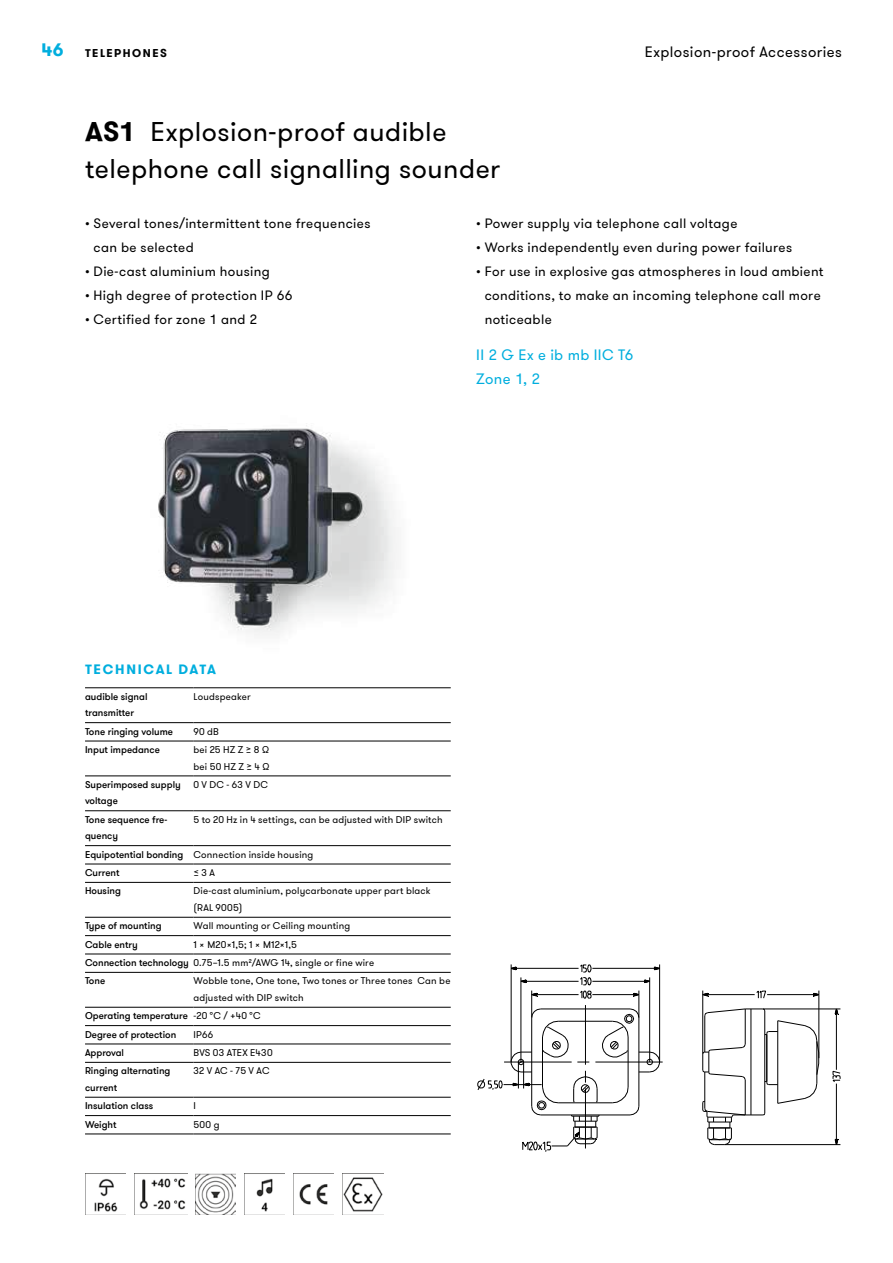
<style>
.page{position:relative;width:893px;height:1263px;background:#fff}
.page>*{position:absolute;margin:0;border:0;box-sizing:border-box;transform-origin:0 0}
.t1{font:27px/37.5px "GT Walsheim Pro";letter-spacing:.015em;color:#000}
.t2{font:700 18px "GT Walsheim Pro";color:#00aede}
.t3{font:15px "GT Walsheim Pro";letter-spacing:.03em;color:#000}
.t4{font:15px/24px "GT Walsheim Pro";letter-spacing:.03em;color:#00aede}
.t5{font:13.5px/24px "GT Walsheim Pro";letter-spacing:.03em;color:#000}
.t6{font:700 13.5px "GT Walsheim Pro";letter-spacing:.12em;color:#00aede}
.t7{font:700 11.25px "GT Walsheim Pro";letter-spacing:.135em;color:#000}
.t8{font:9.75px/16.5px "GT Walsheim Pro";letter-spacing:.02em;color:#000}
.t9{font:500 9.75px/16.5px "GT Walsheim Pro";color:#000}
.t10{font:9.75px/16.5px "GT Walsheim Pro";letter-spacing:.14em;color:#000}
.t11{font:9.75px "GT Walsheim Pro";letter-spacing:.255em;color:#000}
.s1{font-weight:700}
.s2{font-weight:400}
.s3{font-weight:500}
</style>
<div class="page">
<img style="left:85px;top:425px;width:325px;height:351px">
<hr style="left:504px;top:1062px;width:68px;height:1px;background:#000">
<hr style="left:595px;top:1062px;width:68px;height:1px;background:#000">
<hr style="left:702px;top:990px;width:1px;height:64px;background:#000">
<hr style="left:819px;top:990px;width:1px;height:68px;background:#000">
<hr style="left:703px;top:994px;width:52px;height:1px;background:#000">
<hr style="left:767px;top:994px;width:52px;height:1px;background:#000">
<svg style="left:756px;top:990px;width:10px;height:8px"></svg>
<svg style="left:702px;top:993px;width:7px;height:4px"></svg>
<svg style="left:813px;top:993px;width:6px;height:4px"></svg>
<hr style="left:763px;top:1009px;width:77px;height:1px;background:#000">
<hr style="left:725px;top:1144px;width:115px;height:1px;background:#000">
<hr style="left:836px;top:1009px;width:1px;height:61px;background:#000">
<hr style="left:836px;top:1083px;width:1px;height:61px;background:#000">
<svg style="left:832px;top:1071px;width:8px;height:11px"></svg>
<svg style="left:835px;top:1009px;width:4px;height:6px"></svg>
<svg style="left:835px;top:1139px;width:4px;height:6px"></svg>
<hr style="left:504px;top:1084px;width:38px;height:1px;background:#000">
<svg style="left:478px;top:1079px;width:24px;height:11px"></svg>
<svg style="left:511px;top:964px;width:149px;height:188px"></svg>
<svg style="left:702px;top:1009px;width:117px;height:136px"></svg>
<hr style="left:85px;top:687px;width:108px;height:1px;background:#000">
<hr style="left:193px;top:687px;width:258px;height:1px;background:#000">
<hr style="left:85px;top:722px;width:108px;height:1px;background:#000">
<hr style="left:193px;top:722px;width:258px;height:1px;background:#000">
<hr style="left:85px;top:741px;width:108px;height:1px;background:#000">
<hr style="left:193px;top:741px;width:258px;height:1px;background:#000">
<hr style="left:85px;top:776px;width:108px;height:1px;background:#000">
<hr style="left:193px;top:776px;width:258px;height:1px;background:#000">
<hr style="left:85px;top:810px;width:108px;height:1px;background:#000">
<hr style="left:193px;top:810px;width:258px;height:1px;background:#000">
<hr style="left:85px;top:845px;width:108px;height:1px;background:#000">
<hr style="left:193px;top:845px;width:258px;height:1px;background:#000">
<hr style="left:85px;top:864px;width:108px;height:1px;background:#000">
<hr style="left:193px;top:864px;width:258px;height:1px;background:#000">
<hr style="left:85px;top:882px;width:108px;height:1px;background:#000">
<hr style="left:193px;top:882px;width:258px;height:1px;background:#000">
<hr style="left:85px;top:917px;width:108px;height:1px;background:#000">
<hr style="left:193px;top:917px;width:258px;height:1px;background:#000">
<hr style="left:85px;top:935px;width:108px;height:1px;background:#000">
<hr style="left:193px;top:935px;width:258px;height:1px;background:#000">
<hr style="left:85px;top:954px;width:108px;height:1px;background:#000">
<hr style="left:193px;top:954px;width:258px;height:1px;background:#000">
<hr style="left:85px;top:972px;width:108px;height:1px;background:#000">
<hr style="left:193px;top:972px;width:258px;height:1px;background:#000">
<hr style="left:85px;top:1007px;width:108px;height:1px;background:#000">
<hr style="left:193px;top:1007px;width:258px;height:1px;background:#000">
<hr style="left:85px;top:1025px;width:108px;height:1px;background:#000">
<hr style="left:193px;top:1025px;width:258px;height:1px;background:#000">
<hr style="left:85px;top:1044px;width:108px;height:1px;background:#000">
<hr style="left:193px;top:1044px;width:258px;height:1px;background:#000">
<hr style="left:85px;top:1062px;width:108px;height:1px;background:#000">
<hr style="left:193px;top:1062px;width:258px;height:1px;background:#000">
<hr style="left:85px;top:1097px;width:108px;height:1px;background:#000">
<hr style="left:193px;top:1097px;width:258px;height:1px;background:#000">
<hr style="left:85px;top:1115px;width:108px;height:1px;background:#000">
<hr style="left:193px;top:1115px;width:258px;height:1px;background:#000">
<hr style="left:85px;top:1134px;width:108px;height:1px;background:#000">
<hr style="left:193px;top:1134px;width:258px;height:1px;background:#000">
<img style="left:85px;top:1173px;width:41px;height:41px">
<img style="left:134px;top:1173px;width:53px;height:41px">
<img style="left:196px;top:1173px;width:40px;height:41px">
<img style="left:244px;top:1173px;width:41px;height:41px">
<img style="left:293px;top:1173px;width:41px;height:41px">
<img style="left:342px;top:1173px;width:41px;height:41px">
<h2 class="t2" style="left:41px;top:38px;width:24px">46</h2>
<h3 class="t3" style="left:645px;top:42px;width:199px">Explosion-proof Accessories</h3>
<p class="t7" style="left:85px;top:46px;width:83px">TELEPHONES</p>
<h1 class="t1" style="left:85px;top:113px;width:417px"><span class="s1">AS1</span> Explosion-proof audible telephone call signalling sounder</h1>
<h3 class="t5" style="left:94px;top:212px;width:278px;text-indent:-9px">• Several tones/intermittent tone frequencies can be selected</h3>
<h3 class="t5" style="left:85px;top:260px;width:186px">• Die-cast aluminium housing</h3>
<h3 class="t5" style="left:85px;top:284px;width:209px">• High degree of protection IP 66</h3>
<h3 class="t5" style="left:85px;top:308px;width:174px">• Certified for zone 1 and 2</h3>
<h3 class="t5" style="left:476px;top:212px;width:263px">• Power supply via telephone call voltage</h3>
<h3 class="t5" style="left:476px;top:236px;width:317px">• Works independently even during power failures</h3>
<h3 class="t5" style="left:485px;top:260px;width:340px;text-indent:-9px">• For use in explosive gas atmospheres in loud ambient conditions, to make an incoming telephone call more noticeable</h3>
<h3 class="t4" style="left:476px;top:343px;width:159px">II2GExeibmbIICT6<br>Zone 1, 2</h3>
<h3 class="t6" style="left:85px;top:661px;width:133px">TECHNICAL DATA</h3>
<p class="t9" style="left:85px;top:688px;width:64px">audible signal transmitter</p>
<p class="t8" style="left:193px;top:688px;width:59px">Loudspeaker</p>
<p class="t9" style="left:85px;top:723px;width:89px">Tone ringing volume</p>
<p class="t8" style="left:193px;top:723px;width:27px">90 dB</p>
<p class="t9" style="left:85px;top:742px;width:76px">Input impedance</p>
<p class="t10" style="left:193px;top:742px;width:77px">bei25HZZ≥8Ω bei50HZZ≥4Ω</p>
<p class="t9" style="left:85px;top:776px;width:97px">Superimposed supply voltage</p>
<p class="t11" style="left:193px;top:778px;width:76px">0VDC-63VDC</p>
<p class="t9" style="left:85px;top:811px;width:84px">Tone sequence fre&shy;quency</p>
<p class="t8" style="left:193px;top:811px;width:251px">5 to 20 Hz in 4 settings, can be adjusted with DIP switch</p>
<p class="t9" style="left:85px;top:845px;width:230px;line-height:18.3px">Equipotential bonding <span class="s2">Connection inside housing<br></span>Current</p>
<p class="t8" style="left:193px;top:864px;width:23px">≤3A</p>
<p class="t9" style="left:85px;top:883px;width:37px">Housing</p>
<p class="t8" style="left:193px;top:883px;width:239px">Die-cast aluminium, polycarbonate upper part black (RAL 9005)</p>
<p class="t9" style="left:85px;top:918px;width:78px">Type of mounting</p>
<p class="t8" style="left:193px;top:918px;width:158px">Wall mounting or Ceiling mounting</p>
<p class="t9" style="left:85px;top:936px;width:54px">Cable entry</p>
<p class="t8" style="left:85px;top:935px;width:291px;line-height:18.3px;text-indent:108px">1 x M20x1,5; 1 x M12x1,5<br><span class="s3">Connection technology</span> 0.75–1.5 mm²/AWG 14, single or fine wire<br><span class="s3">Tone</span></p>
<p class="t8" style="left:193px;top:973px;width:258px">Wobble tone, One tone, Two tones or Three tones Can be adjusted with DIP switch</p>
<p class="t9" style="left:85px;top:1007px;width:177px;line-height:18.3px">Operating temperature <span class="s2">-20 °C / +40 °C<br></span>Degree of protection</p>
<p class="t8" style="left:193px;top:1026px;width:21px">IP66</p>
<p class="t9" style="left:85px;top:1044px;width:41px">Approval</p>
<p class="t8" style="left:193px;top:1044px;width:81px">BVS 03 ATEX E430</p>
<p class="t9" style="left:85px;top:1063px;width:87px">Ringing alternating current</p>
<p class="t10" style="left:193px;top:1063px;width:78px">32VAC-75VAC</p>
<p class="t9" style="left:85px;top:1098px;width:70px">Insulation class</p>
<p class="t8" style="left:193px;top:1098px;width:4px">I</p>
<p class="t9" style="left:85px;top:1116px;width:33px">Weight</p>
<p class="t8" style="left:193px;top:1116px;width:27px">500 g</p>
</div>
